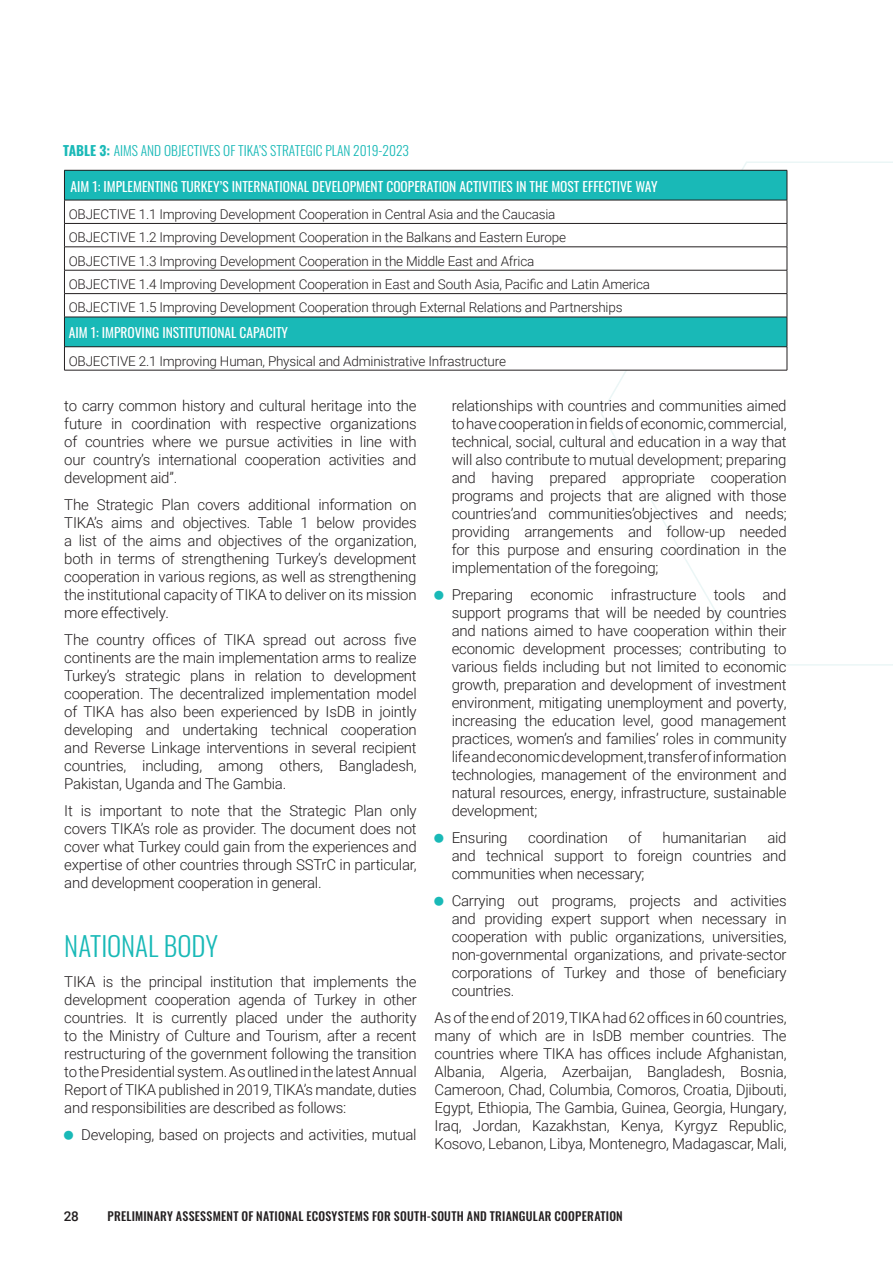
<style>
.page{position:relative;width:893px;height:1263px;background:#fff}
.page>*{position:absolute;margin:0;border:0;box-sizing:border-box;transform-origin:0 0}
.Body{font:300 27px "Oswald";letter-spacing:-.005em;color:#19b9b7}
.Body-2{font:300 15px/18px "Roboto";letter-spacing:-.015em;color:#231f20;text-align:justify}
.Body-3{font:300 13.5px "Roboto";letter-spacing:-.015em;color:#231f20}
.Subhead{font:13.5px "Oswald";color:#fff}
.Subhead-2{font:300 13.5px "Oswald";color:#19b9b7}
.t1{font:500 13.5px "Roboto";color:#231f20}
.t2{font:500 12px "Oswald";letter-spacing:.02em;color:#231f20}
.s1{font-weight:700}
</style>
<div class="page">
<svg style="left:600px;top:161px;width:293px;height:505px"></svg>
<div style="left:64px;top:170px;width:723px;height:30px;background:#19b9b7"></div>
<svg style="left:65px;top:201px;width:722px;height:169px"></svg>
<div style="left:64px;top:317px;width:723px;height:30px;background:#19b9b7"></div>
<hr style="left:64px;top:170px;width:723px;height:1px;background:#231f20">
<hr style="left:64px;top:170px;width:1px;height:30px;background:#231f20">
<hr style="left:787px;top:170px;width:1px;height:30px;background:#231f20">
<hr style="left:64px;top:200px;width:723px;height:1px;background:#231f20">
<hr style="left:64px;top:223px;width:723px;height:1px;background:#231f20">
<hr style="left:64px;top:247px;width:723px;height:1px;background:#231f20">
<hr style="left:64px;top:270px;width:723px;height:1px;background:#231f20">
<hr style="left:64px;top:293px;width:723px;height:1px;background:#231f20">
<svg style="left:64px;top:200px;width:1px;height:117px"></svg>
<svg style="left:787px;top:200px;width:1px;height:117px"></svg>
<svg style="left:64px;top:347px;width:1px;height:23px"></svg>
<svg style="left:787px;top:347px;width:1px;height:23px"></svg>
<hr style="left:64px;top:370px;width:723px;height:1px;background:#231f20">
<hr style="left:64px;top:317px;width:723px;height:1px;background:#231f20">
<hr style="left:64px;top:317px;width:1px;height:30px;background:#231f20">
<hr style="left:787px;top:317px;width:1px;height:30px;background:#231f20">
<hr style="left:64px;top:346px;width:723px;height:1px;background:#231f20">
<p class="Subhead-2" style="left:63px;top:138px;width:347px"><span class="s1">TABLE 3:</span> AIMS AND OBJECTIVES OF TIKA’S STRATEGIC PLAN 2019-2023</p>
<p class="Subhead" style="left:70px;top:174px;width:589px">AIM 1: IMPLEMENTING TURKEY’S INTERNATIONAL DEVELOPMENT COOPERATION ACTIVITIES IN THE MOST EFFECTIVE WAY</p>
<p class="Body-3" style="left:69px;top:205px;width:488px">OBJECTIVE 1.1 Improving Development Cooperation in Central Asia and the Caucasia</p>
<p class="Body-3" style="left:69px;top:228px;width:499px">OBJECTIVE 1.2 Improving Development Cooperation in the Balkans and Eastern Europe</p>
<p class="Body-3" style="left:69px;top:251px;width:467px">OBJECTIVE 1.3 Improving Development Cooperation in the Middle East and Africa</p>
<p class="Body-3" style="left:69px;top:275px;width:583px">OBJECTIVE 1.4 Improving Development Cooperation in East and South Asia, Pacific and Latin America</p>
<p class="Body-3" style="left:69px;top:298px;width:555px">OBJECTIVE 1.5 Improving Development Cooperation through External Relations and Partnerships</p>
<p class="Subhead" style="left:69px;top:321px;width:221px">AIM 1: IMPROVING INSTITUTIONAL CAPACITY</p>
<p class="Body-3" style="left:69px;top:351px;width:439px">OBJECTIVE 2.1 Improving Human, Physical and Administrative Infrastructure</p>
<p class="Body-2" style="left:64px;top:396px;width:354px">to carry common history and cultural heritage into the future in coordination with respective organizations of countries where we pursue activities in line with our country’s international cooperation activities and development aid”.</p>
<p class="Body-2" style="left:64px;top:495px;width:354px">The Strategic Plan covers additional information on TIKA’s aims and objectives. Table 1 below provides a list of the aims and objectives of the organization, both in terms of strengthening Turkey’s development cooperation in various regions, as well as strengthening the institutional capacity of TIKA to deliver on its mission more effectively.</p>
<p class="Body-2" style="left:64px;top:630px;width:354px">The country offices of TIKA spread out across five continents are the main implementation arms to realize Turkey’s strategic plans in relation to development cooperation. The decentralized implementation model of TIKA has also been experienced by IsDB in jointly developing and undertaking technical cooperation and Reverse Linkage interventions in several recipient countries, including, among others, Bangladesh, Pakistan, Uganda and The Gambia.</p>
<p class="Body-2" style="left:64px;top:801px;width:354px">It is important to note that the Strategic Plan only covers TIKA’s role as provider. The document does not cover what Turkey could gain from the experiences and expertise of other countries through SSTrC in particular, and development cooperation in general.</p>
<p class="Body" style="left:64px;top:922px;width:155px">NATIONAL BODY</p>
<p class="Body-2" style="left:64px;top:972px;width:354px">TIKA is the principal institution that implements the development cooperation agenda of Turkey in other countries. It is currently placed under the authority to the Ministry of Culture and Tourism, after a recent restructuring of the government following the transition to the Presidential system. As outlined in the latest Annual Report of TIKA published in 2019, TIKA’s mandate, duties and responsibilities are described as follows:</p>
<p class="Body-2" style="left:81px;top:1125px;width:337px">Developing, based on projects and activities, mutual</p>
<p class="Body-2" style="left:452px;top:396px;width:336px">relationships with countries and communities aimed to have cooperation in fields of economic, commercial, technical, social, cultural and education in a way that will also contribute to mutual development; preparing and having prepared appropriate cooperation programs and projects that are aligned with those countries’and communities’objectives and needs; providing arrangements and follow-up needed for this purpose and ensuring coordination in the implementation of the foregoing;</p>
<p class="Body-2" style="left:452px;top:585px;width:337px">Preparing economic infrastructure tools and support programs that will be needed by countries and nations aimed to have cooperation within their economic development processes; contributing to various fields including but not limited to economic growth, preparation and development of investment environment, mitigating unemployment and poverty, increasing the education level, good management practices, women’s and families’ roles in community life and economic development, transfer of information technologies, management of the environment and natural resources, energy, infrastructure, sustainable development;</p>
<p class="Body-2" style="left:452px;top:828px;width:57px">Ensuring</p>
<p class="Body-2" style="left:528px;top:828px;width:81px">coordination</p>
<p class="Body-2" style="left:629px;top:828px;width:15px">of</p>
<p class="Body-2" style="left:662px;top:828px;width:86px">humanitarian</p>
<p class="Body-2" style="left:452px;top:828px;width:336px;text-indent:316px">aid and technical support to foreign countries and communities when necessary;</p>
<p class="Body-2" style="left:452px;top:891px;width:336px">Carrying out programs, projects and activities and providing expert support when necessary in cooperation with public organizations, universities, non-governmental organizations, and private-sector corporations of Turkey and those of beneficiary countries.</p>
<p class="Body-2" style="left:435px;top:1008px;width:353px">As of the end of 2019, TIKA had 62 offices in 60 countries, many of which are in IsDB member countries. The countries where TIKA has offices include Afghanistan, Albania, Algeria, Azerbaijan, Bangladesh, Bosnia, Cameroon, Chad, Columbia, Comoros, Croatia, Djibouti, Egypt, Ethiopia, The Gambia, Guinea, Georgia, Hungary, Iraq, Jordan, Kazakhstan, Kenya, Kyrgyz Republic, Kosovo, Lebanon, Libya, Montenegro, Madagascar, Mali,</p>
<p class="t1" style="left:64px;top:1207px;width:17px">28</p>
<p class="t2" style="left:108px;top:1210px;width:517px">PRELIMINARY ASSESSMENT OF NATIONAL ECOSYSTEMS FOR SOUTH-SOUTH AND TRIANGULAR COOPERATION</p>
</div>
